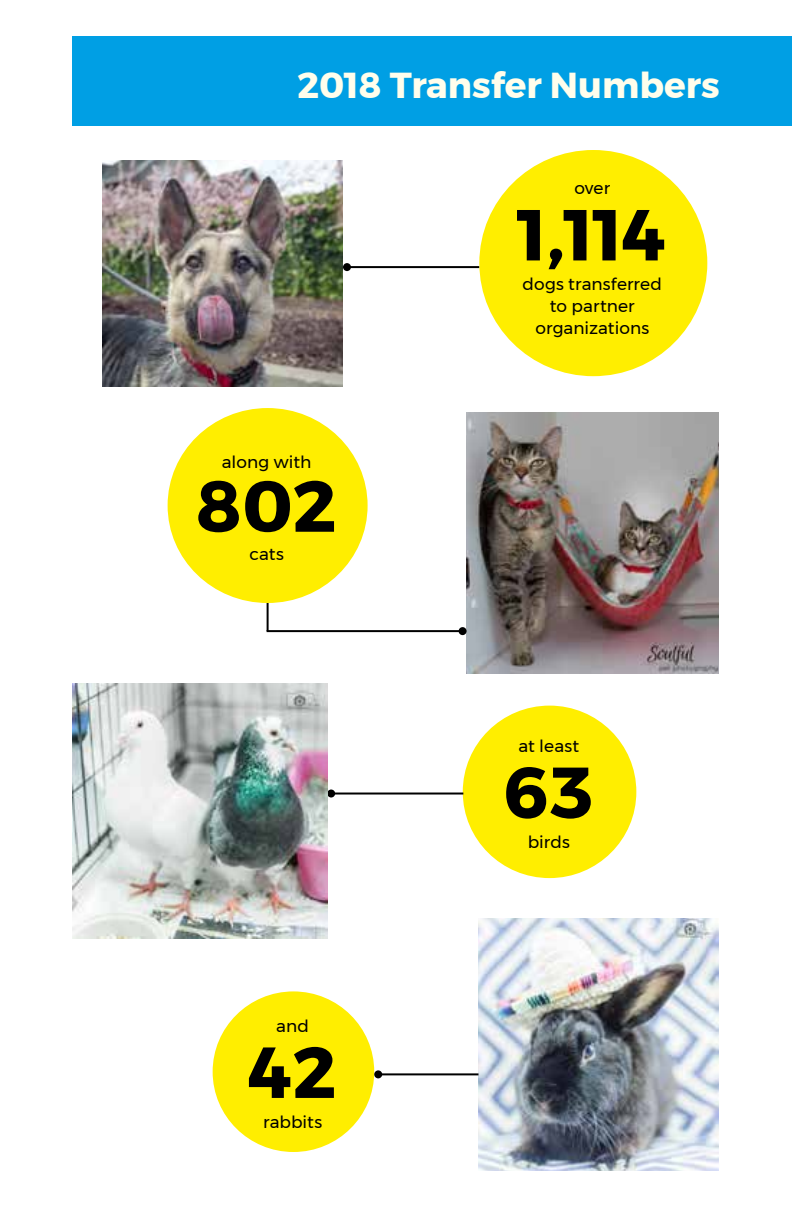
<style>
.page{position:relative;width:792px;height:1224px;background:#fff}
.page>*{position:absolute;margin:0;border:0;box-sizing:border-box;transform-origin:0 0}
.t1{font:700 72px "Montserrat";color:#000}
.t2{font:700 36px "Montserrat";color:#fffeec}
.t3{font:17px/22px "Montserrat";letter-spacing:.005em;color:#000;text-align:center}
</style>
<div class="page">
<img style="left:102px;top:160px;width:240px;height:226px">
<div style="left:479px;top:150px;width:228px;height:226px;background:#fe0;border-radius:50%"></div>
<div style="left:463px;top:706px;width:173px;height:172px;background:#fe0;border-radius:50%"></div>
<div style="left:213px;top:991px;width:161px;height:161px;background:#fe0;border-radius:50%"></div>
<hr style="left:347px;top:266px;width:132px;height:2px;background:#000">
<div style="left:343px;top:263px;width:8px;height:8px;background:#000;border-radius:50%"></div>
<hr style="left:331px;top:793px;width:132px;height:2px;background:#000">
<div style="left:327px;top:790px;width:8px;height:8px;background:#000;border-radius:50%"></div>
<div style="left:72px;top:36px;width:720px;height:90px;background:#009fe4"></div>
<img style="left:478px;top:919px;width:240px;height:252px">
<img style="left:467px;top:412px;width:251px;height:262px">
<div style="left:168px;top:408px;width:200px;height:195px;background:#fe0;border-radius:50%"></div>
<hr style="left:378px;top:1073px;width:100px;height:2px;background:#000">
<div style="left:374px;top:1070px;width:8px;height:8px;background:#000;border-radius:50%"></div>
<hr style="left:267px;top:630px;width:196px;height:2px;background:#000">
<div style="left:459px;top:627px;width:8px;height:8px;background:#000;border-radius:50%"></div>
<img style="left:72px;top:684px;width:255px;height:255px">
<hr style="left:267px;top:603px;width:2px;height:28px;background:#000">
<h2 class="t2" style="left:297px;top:57px;width:424px">2018 Transfer Numbers</h2>
<p class="t3" style="left:222px;top:451px;width:91px">along with</p>
<h1 class="t1" style="left:197px;top:448px;width:141px">802</h1>
<p class="t3" style="left:249px;top:543px;width:36px">cats</p>
<p class="t3" style="left:276px;top:1015px;width:34px">and</p>
<h1 class="t1" style="left:249px;top:1015px;width:89px">42</h1>
<p class="t3" style="left:263px;top:1111px;width:61px">rabbits</p>
<p class="t3" style="left:574px;top:177px;width:37px">over</p>
<h1 class="t1" style="left:518px;top:177px;width:150px">1,114</h1>
<p class="t3" style="left:523px;top:273px;width:141px">dogs transferred to partner organizations</p>
<p class="t3" style="left:518px;top:735px;width:62px">at least</p>
<h1 class="t1" style="left:504px;top:735px;width:90px">63</h1>
<p class="t3" style="left:528px;top:831px;width:44px">birds</p>
</div>
